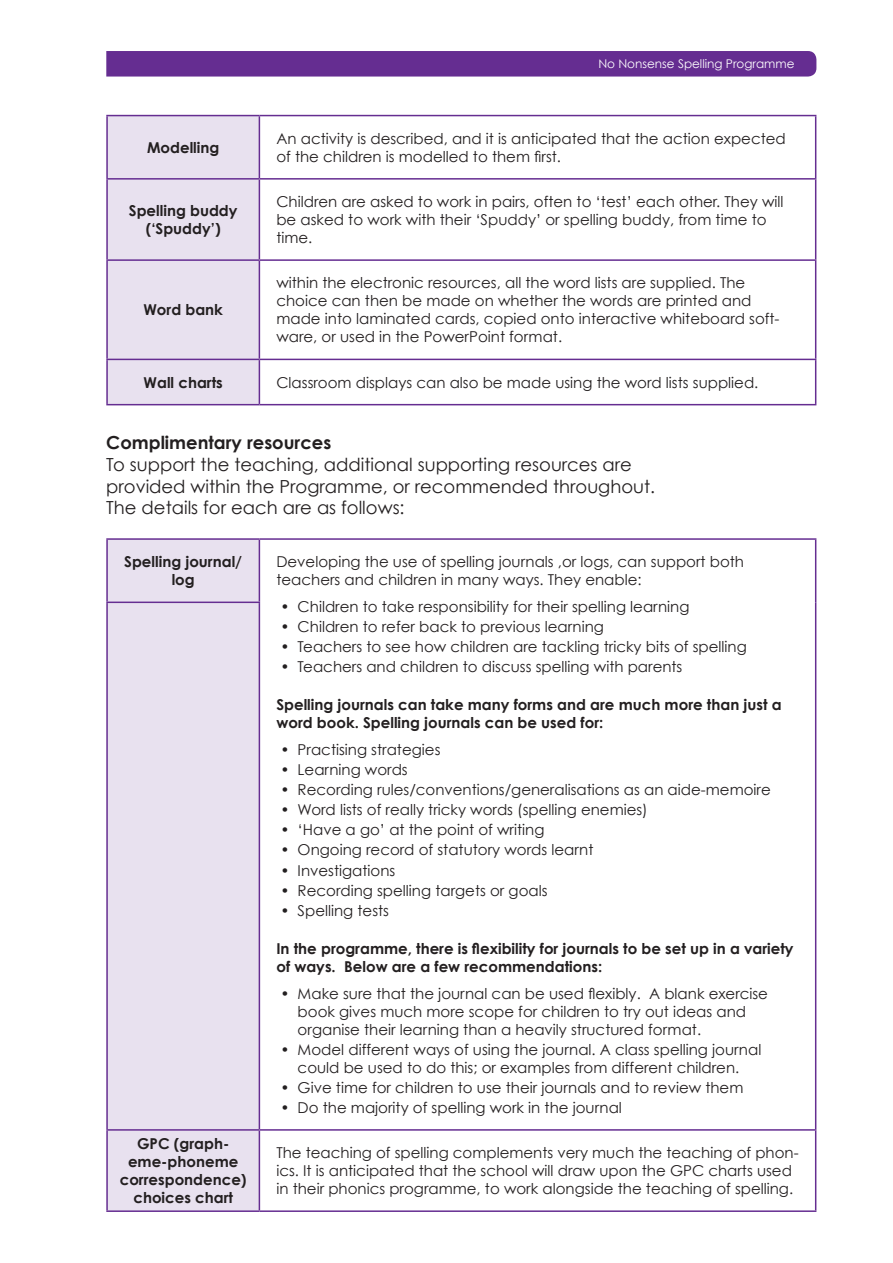
<style>
.page{position:relative;width:893px;height:1263px;background:#fff}
.page>*{position:absolute;margin:0;border:0;box-sizing:border-box;transform-origin:0 0}
.t1{font:18px/21.6px "Century Gothic";color:#231f20}
.t2{font:700 18px "Century Gothic";color:#231f20}
.t3{font:15px/18px "Century Gothic";color:#231f20}
.t4{font:700 15px/18px "Century Gothic";color:#231f20;text-align:center}
.t5{font:12px "Century Gothic";color:#fff}
</style>
<div class="page">
<div style="left:106px;top:51px;width:710px;height:26px;background:#652d91"></div>
<div style="left:108px;top:116px;width:151px;height:288px;background:#e8e1ef"></div>
<hr style="left:106px;top:115px;width:153px;height:1px;background:#652d91">
<hr style="left:106px;top:116px;width:2px;height:62px;background:#652d91">
<hr style="left:259px;top:115px;width:557px;height:1px;background:#652d91">
<hr style="left:259px;top:116px;width:1px;height:62px;background:#652d91">
<hr style="left:815px;top:116px;width:1px;height:62px;background:#652d91">
<hr style="left:106px;top:178px;width:153px;height:2px;background:#652d91">
<hr style="left:106px;top:180px;width:2px;height:79px;background:#652d91">
<hr style="left:259px;top:178px;width:557px;height:2px;background:#652d91">
<hr style="left:259px;top:180px;width:1px;height:79px;background:#652d91">
<hr style="left:815px;top:180px;width:1px;height:79px;background:#652d91">
<hr style="left:106px;top:259px;width:153px;height:2px;background:#652d91">
<hr style="left:106px;top:261px;width:2px;height:98px;background:#652d91">
<hr style="left:259px;top:259px;width:557px;height:2px;background:#652d91">
<hr style="left:259px;top:261px;width:1px;height:98px;background:#652d91">
<hr style="left:815px;top:261px;width:1px;height:98px;background:#652d91">
<hr style="left:106px;top:359px;width:153px;height:1px;background:#652d91">
<hr style="left:106px;top:360px;width:2px;height:44px;background:#652d91">
<hr style="left:259px;top:359px;width:557px;height:1px;background:#652d91">
<hr style="left:259px;top:360px;width:1px;height:44px;background:#652d91">
<hr style="left:815px;top:360px;width:1px;height:44px;background:#652d91">
<hr style="left:106px;top:404px;width:153px;height:1px;background:#652d91">
<hr style="left:259px;top:404px;width:557px;height:1px;background:#652d91">
<div style="left:108px;top:540px;width:151px;height:670px;background:#e8e1ef"></div>
<hr style="left:106px;top:538px;width:153px;height:2px;background:#652d91">
<hr style="left:106px;top:540px;width:2px;height:61px;background:#652d91">
<hr style="left:259px;top:538px;width:557px;height:2px;background:#652d91">
<hr style="left:259px;top:540px;width:1px;height:61px;background:#652d91">
<hr style="left:815px;top:540px;width:1px;height:62px;background:#652d91">
<hr style="left:106px;top:601px;width:154px;height:2px;background:#652d91">
<hr style="left:106px;top:603px;width:2px;height:526px;background:#652d91">
<hr style="left:259px;top:603px;width:1px;height:526px;background:#652d91">
<hr style="left:815px;top:602px;width:1px;height:527px;background:#652d91">
<hr style="left:106px;top:1129px;width:153px;height:2px;background:#652d91">
<hr style="left:106px;top:1131px;width:2px;height:79px;background:#652d91">
<hr style="left:259px;top:1129px;width:557px;height:2px;background:#652d91">
<hr style="left:259px;top:1131px;width:1px;height:79px;background:#652d91">
<hr style="left:815px;top:1131px;width:1px;height:79px;background:#652d91">
<hr style="left:106px;top:1210px;width:153px;height:2px;background:#652d91">
<hr style="left:259px;top:1210px;width:557px;height:2px;background:#652d91">
<p class="t5" style="left:598px;top:57px;width:198px">No Nonsense Spelling Programme</p>
<p class="t4" style="left:147px;top:138px;width:74px">Modelling</p>
<p class="t3" style="left:276px;top:129px;width:511px">An activity is described, and it is anticipated that the action expected of the children is modelled to them first.</p>
<p class="t4" style="left:129px;top:201px;width:110px">Spelling buddy (‘Spuddy’)</p>
<p class="t3" style="left:276px;top:192px;width:509px">Children are asked to work in pairs, often to ‘test’ each other. They will be asked to work with their ‘Spuddy’ or spelling buddy, from time to time.</p>
<p class="t4" style="left:143px;top:301px;width:81px">Word bank</p>
<p class="t3" style="left:276px;top:274px;width:505px">within the electronic resources, all the word lists are supplied. The choice can then be made on whether the words are printed and made into laminated cards, copied onto interactive whiteboard soft&shy;ware, or used in the PowerPoint format.</p>
<p class="t4" style="left:144px;top:373px;width:81px">Wall charts</p>
<p class="t3" style="left:276px;top:373px;width:484px">Classroom displays can also be made using the word lists supplied.</p>
<p class="t2" style="left:106px;top:431px;width:227px">Complimentary resources</p>
<p class="t1" style="left:106px;top:453px;width:550px">To support the teaching, additional supporting resources are provided within the Programme, or recommended throughout.<br>The details for each are as follows:</p>
<p class="t4" style="left:124px;top:552px;width:119px">Spelling journal/ log</p>
<p class="t3" style="left:276px;top:553px;width:469px">Developing the use of spelling journals ,or logs, can support both teachers and children in many ways. They enable:</p>
<p class="t3" style="left:281px;top:597px;width:410px">• Children to take responsibility for their spelling learning</p>
<p class="t3" style="left:281px;top:617px;width:325px">• Children to refer back to previous learning</p>
<p class="t3" style="left:281px;top:637px;width:468px">• Teachers to see how children are tackling tricky bits of spelling</p>
<p class="t3" style="left:281px;top:657px;width:403px">• Teachers and children to discuss spelling with parents</p>
<p class="t4" style="left:276px;top:695px;width:507px;text-align:left">Spelling journals can take many forms and are much more than just a word book. Spelling journals can be used for:</p>
<p class="t3" style="left:281px;top:740px;width:161px">• Practising strategies</p>
<p class="t3" style="left:281px;top:760px;width:129px">• Learning words</p>
<p class="t3" style="left:281px;top:780px;width:492px">• Recording rules/conventions/generalisations as an aide-memoire</p>
<p class="t3" style="left:281px;top:800px;width:369px">• Word lists of really tricky words (spelling enemies)</p>
<p class="t3" style="left:281px;top:821px;width:265px">• ‘Have a go’ at the point of writing</p>
<p class="t3" style="left:281px;top:841px;width:314px">• Ongoing record of statutory words learnt</p>
<p class="t3" style="left:281px;top:861px;width:116px">• Investigations</p>
<p class="t3" style="left:281px;top:881px;width:268px">• Recording spelling targets or goals</p>
<p class="t3" style="left:281px;top:901px;width:110px">• Spelling tests</p>
<p class="t4" style="left:276px;top:939px;width:519px;text-align:left">In the programme, there is flexibility for journals to be set up in a variety of ways. Below are a few recommendations:</p>
<p class="t3" style="left:298px;top:984px;width:472px;text-indent:-17px">• Make sure that the journal can be used flexibly. A blank exercise book gives much more scope for children to try out ideas and organise their learning than a heavily structured format.</p>
<p class="t3" style="left:281px;top:1040px;width:482px;text-align:center">• Model different ways of using the journal. A class spelling journal could be used to do this; or examples from different children.</p>
<p class="t3" style="left:281px;top:1078px;width:464px">• Give time for children to use their journals and to review them</p>
<p class="t3" style="left:281px;top:1098px;width:343px">• Do the majority of spelling work in the journal</p>
<p class="t4" style="left:120px;top:1134px;width:128px">GPC (graph&shy;eme-phoneme correspondence) choices chart</p>
<p class="t3" style="left:276px;top:1143px;width:524px">The teaching of spelling complements very much the teaching of phon&shy;ics. It is anticipated that the school will draw upon the GPC charts used in their phonics programme, to work alongside the teaching of spelling.</p>
</div>
